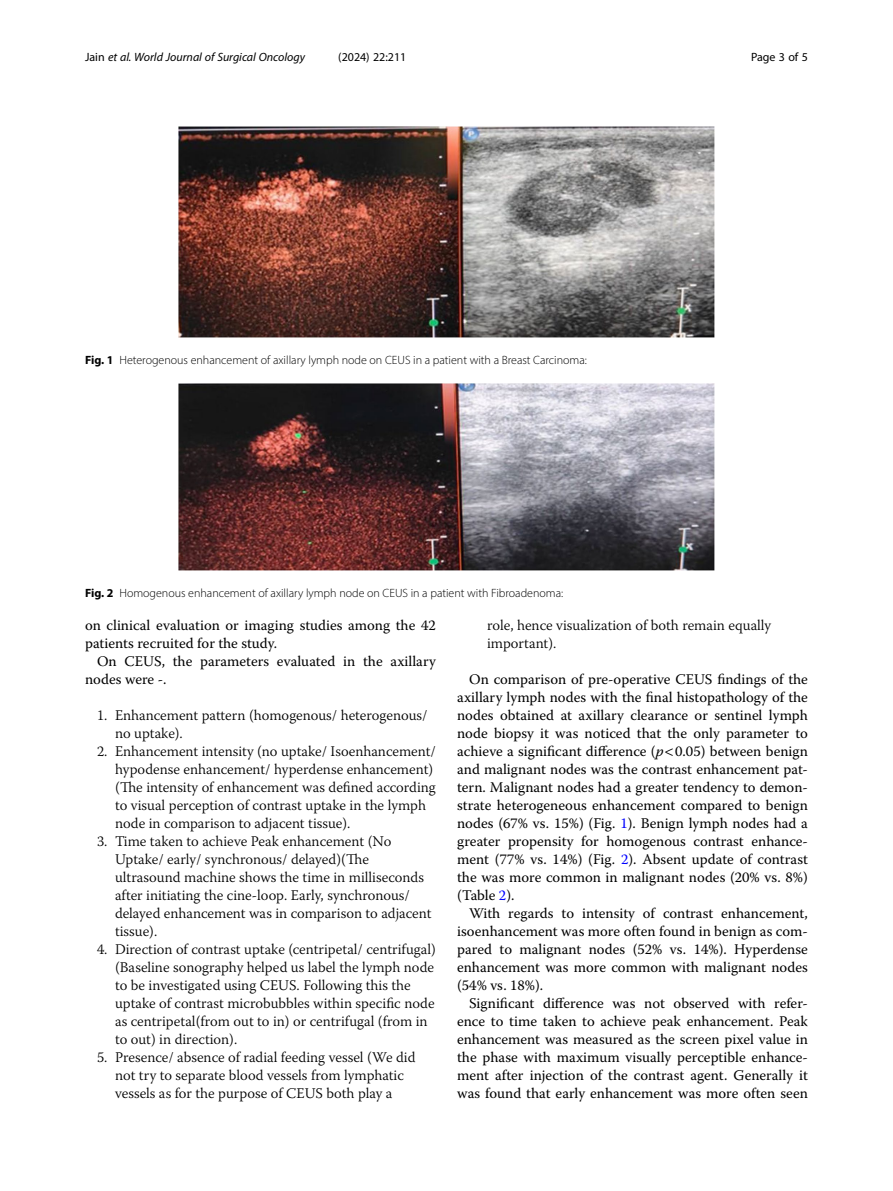
<style>
.page{position:relative;width:893px;height:1191px;background:#fff}
.page>*{position:absolute;margin:0;border:0;box-sizing:border-box;transform-origin:0 0}
.Body_Text_Indent{font:14.7px/18px "Warnock Pro";color:#000;text-align:justify}
.Ordered_L1{font:300 14.7px/18px "Warnock Pro";color:#000}
.Body_Text{font:14.7px/18px "Warnock Pro";color:#000}
.Figure_Caption{font:300 12px "Myriad Pro";color:#000}
.t1{font:italic 12px "Myriad Pro";color:#000}
.t2{font:12px "Myriad Pro";color:#000}
.s1{font-style:normal}
.s2{font-weight:700}
.s3{font-style:italic}
.s4{color:#00f}
</style>
<div class="page">
<img style="left:179px;top:384px;width:535px;height:186px">
<img style="left:179px;top:126px;width:535px;height:211px">
<p class="t1" style="left:85px;top:50px;width:222px"><span class="s1">Jain</span> et al. World Journal of Surgical Oncology</p>
<p class="t2" style="left:338px;top:50px;width:70px">(2024) 22:211</p>
<p class="t2" style="left:751px;top:50px;width:58px">Page 3 of 5</p>
<p class="Figure_Caption" style="left:85px;top:353px;width:503px"><span class="s2">Fig. 1</span> Heterogenous enhancement of axillary lymph node on CEUS in a patient with a Breast Carcinoma:</p>
<p class="Figure_Caption" style="left:85px;top:586px;width:480px"><span class="s2">Fig. 2</span> Homogenous enhancement of axillary lymph node on CEUS in a patient with Fibroadenoma:</p>
<p class="Body_Text" style="left:85px;top:616px;width:352px">on clinical evaluation or imaging studies among the 42 patients recruited for the study.</p>
<p class="Body_Text_Indent" style="left:85px;top:652px;width:352px;text-indent:12px">On CEUS, the parameters evaluated in the axillary nodes were -.</p>
<p class="Ordered_L1" style="left:115px;top:706px;width:314px;text-indent:-18px">1. Enhancement pattern (homogenous/ heterogenous/ no uptake).</p>
<p class="Ordered_L1" style="left:115px;top:742px;width:322px;text-indent:-18px">2. Enhancement intensity (no uptake/ Isoenhancement/ hypodense enhancement/ hyperdense enhancement) (The intensity of enhancement was defined according to visual perception of contrast uptake in the lymph node in comparison to adjacent tissue).</p>
<p class="Ordered_L1" style="left:115px;top:832px;width:318px;text-indent:-18px">3. Time taken to achieve Peak enhancement (No Uptake/ early/ synchronous/ delayed)(The ultrasound machine shows the time in milliseconds after initiating the cine-loop. Early, synchronous/ delayed enhancement was in comparison to adjacent tissue).</p>
<p class="Ordered_L1" style="left:115px;top:940px;width:322px;text-indent:-18px">4. Direction of contrast uptake (centripetal/ centrifugal) (Baseline sonography helped us label the lymph node to be investigated using CEUS. Following this the uptake of contrast microbubbles within specific node as centripetal(from out to in) or centrifugal (from in to out) in direction).</p>
<p class="Ordered_L1" style="left:97px;top:1048px;width:320px;text-align:center">5. Presence/ absence of radial feeding vessel (We did not try to separate blood vessels from lymphatic vessels as for the purpose of CEUS both play a</p>
<p class="Ordered_L1" style="left:487px;top:616px;width:286px">role, hence visualization of both remain equally important).</p>
<p class="Body_Text_Indent" style="left:457px;top:670px;width:352px;text-indent:12px">On comparison of pre-operative CEUS findings of the axillary lymph nodes with the final histopathology of the nodes obtained at axillary clearance or sentinel lymph node biopsy it was noticed that the only parameter to achieve a significant difference (<span class="s3">p</span> 0.05) between benign and malignant nodes was the contrast enhancement pat&shy;tern. Malignant nodes had a greater tendency to demon&shy;strate heterogeneous enhancement compared to benign nodes (67% vs. 15%) (Fig. <span class="s4">1</span>). Benign lymph nodes had a greater propensity for homogenous contrast enhance&shy;ment (77% vs. 14%) (Fig. <span class="s4">2</span>). Absent update of contrast the was more common in malignant nodes (20% vs. 8%) (Table <span class="s4">2</span>).</p>
<p class="Body_Text_Indent" style="left:457px;top:904px;width:352px;text-indent:12px">With regards to intensity of contrast enhancement, isoenhancement was more often found in benign as com&shy;pared to malignant nodes (52% vs. 14%). Hyperdense enhancement was more common with malignant nodes (54% vs. 18%).</p>
<p class="Body_Text_Indent" style="left:457px;top:994px;width:352px;text-indent:12px">Significant difference was not observed with refer&shy;ence to time taken to achieve peak enhancement. Peak enhancement was measured as the screen pixel value in the phase with maximum visually perceptible enhance&shy;ment after injection of the contrast agent. Generally it was found that early enhancement was more often seen</p>
</div>
